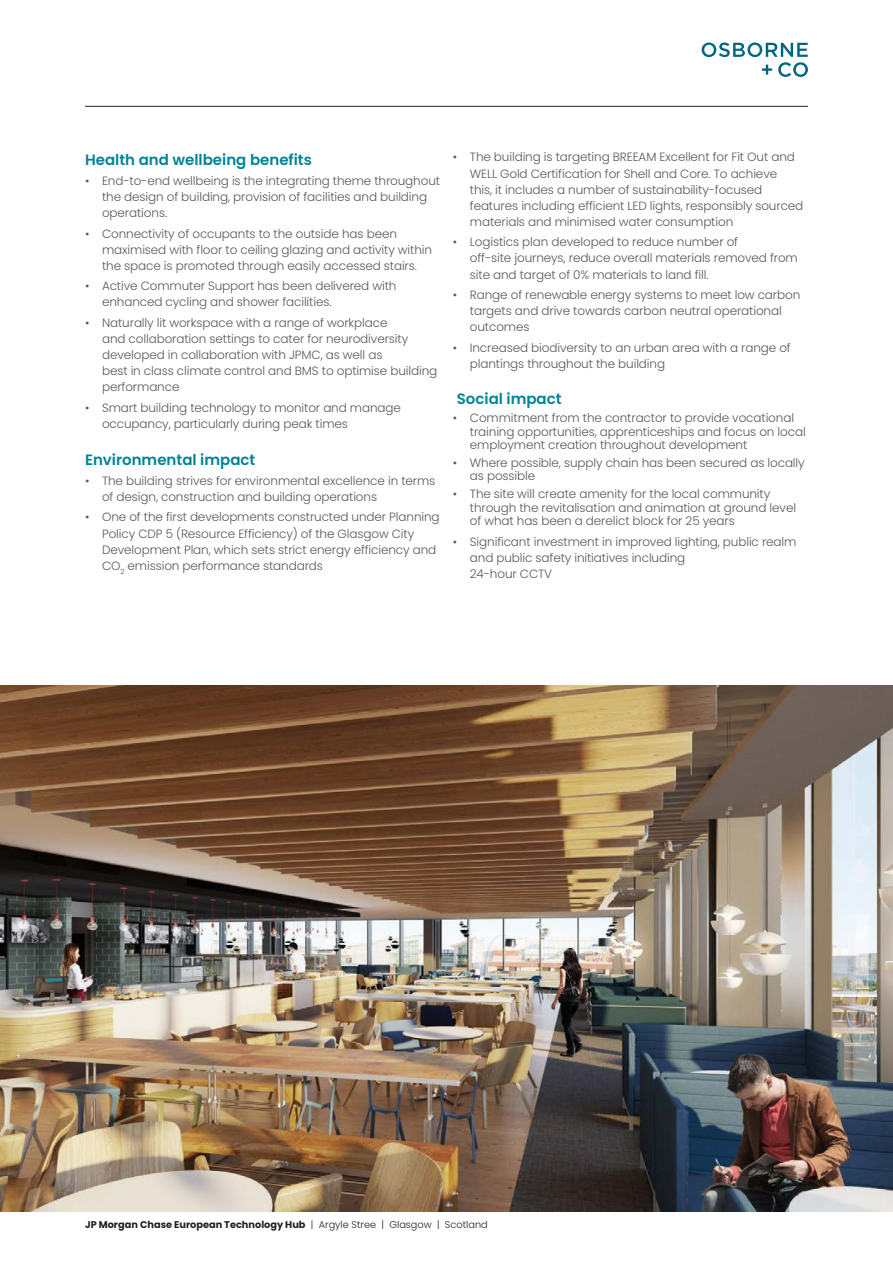
<style>
.page{position:relative;width:893px;height:1263px;background:#fff}
.page>*{position:absolute;margin:0;border:0;box-sizing:border-box;transform-origin:0 0}
.Maintext_TITLE{font:600 15px "Poppins";color:#008398}
.t1{font:300 12px/16.2px "Poppins";letter-spacing:-.01em;color:#57585a}
.t2{font:700 9.75px "Poppins";color:#231f20}
.s1{font-weight:300}
</style>
<div class="page">
<img style="left:0;top:686px;width:893px;height:526px">
<hr style="left:85px;top:106px;width:723px;height:1px;background:#231f20">
<svg style="left:702px;top:43px;width:106px;height:34px"></svg>
<p class="Maintext_TITLE" style="left:85px;top:151px;width:228px">Health and wellbeing benefits</p>
<p class="t1" style="left:102px;top:173px;width:340px;text-indent:-17px">• End-to-end wellbeing is the integrating theme throughout the design of building, provision of facilities and building operations.</p>
<p class="t1" style="left:102px;top:225px;width:332px;text-indent:-17px">• Connectivity of occupants to the outside has been maximised with floor to ceiling glazing and activity within the space is promoted through easily accessed stairs.</p>
<p class="t1" style="left:102px;top:278px;width:296px;text-indent:-17px">• Active Commuter Support has been delivered with enhanced cycling and shower facilities.</p>
<p class="t1" style="left:102px;top:314px;width:337px;text-indent:-17px">• Naturally lit workspace with a range of workplace<br>and collaboration settings to cater for neurodiversity developed in collaboration with JPMC, as well as<br>best in class climate control and BMS to optimise building performance</p>
<p class="t1" style="left:102px;top:399px;width:300px;text-indent:-17px">• Smart building technology to monitor and manage occupancy, particularly during peak times</p>
<p class="Maintext_TITLE" style="left:85px;top:451px;width:172px">Environmental impact</p>
<p class="t1" style="left:102px;top:473px;width:335px;text-indent:-17px">• The building strives for environmental excellence in terms of design, construction and building operations</p>
<p class="t1" style="left:102px;top:509px;width:339px;text-indent:-17px">• One of the first developments constructed under Planning Policy CDP 5 (Resource Efficiency) of the Glasgow City Development Plan, which sets strict energy efficiency and CO<sub>2</sub> emission performance standards</p>
<p class="t1" style="left:470px;top:149px;width:335px;text-indent:-17px">• The building is targeting BREEAM Excellent for Fit Out and WELL Gold Certification for Shell and Core. To achieve<br>this, it includes a number of sustainability-focused features including efficient LED lights, responsibly sourced materials and minimised water consumption</p>
<p class="t1" style="left:470px;top:234px;width:329px;text-indent:-17px">• Logistics plan developed to reduce number of<br>off-site journeys, reduce overall materials removed from site and target of 0% materials to land fill.</p>
<p class="t1" style="left:470px;top:287px;width:332px;text-indent:-17px">• Range of renewable energy systems to meet low carbon targets and drive towards carbon neutral operational outcomes</p>
<p class="t1" style="left:470px;top:339px;width:322px;text-indent:-17px">• Increased biodiversity to an urban area with a range of plantings throughout the building</p>
<p class="Maintext_TITLE" style="left:457px;top:390px;width:106px">Social impact</p>
<p class="t1" style="left:470px;top:411px;width:337px;line-height:13.5px;text-indent:-17px">• Commitment from the contractor to provide vocational training opportunities, apprenticeships and focus on local employment creation throughout development</p>
<p class="t1" style="left:470px;top:456px;width:336px;line-height:13.5px;text-indent:-17px">• Where possible, supply chain has been secured as locally as possible</p>
<p class="t1" style="left:470px;top:487px;width:328px;line-height:13.5px;text-indent:-17px">• The site will create amenity for the local community through the revitalisation and animation at ground level of what has been a derelict block for 25 years</p>
<p class="t1" style="left:470px;top:533px;width:328px;text-indent:-17px">• Significant investment in improved lighting, public realm and public safety initiatives including<br>24-hour CCTV</p>
<p class="t2" style="left:85px;top:1218px;width:404px">JP Morgan Chase European Technology Hub <span class="s1">| Argyle Stree | Glasgow | Scotland</span></p>
</div>
